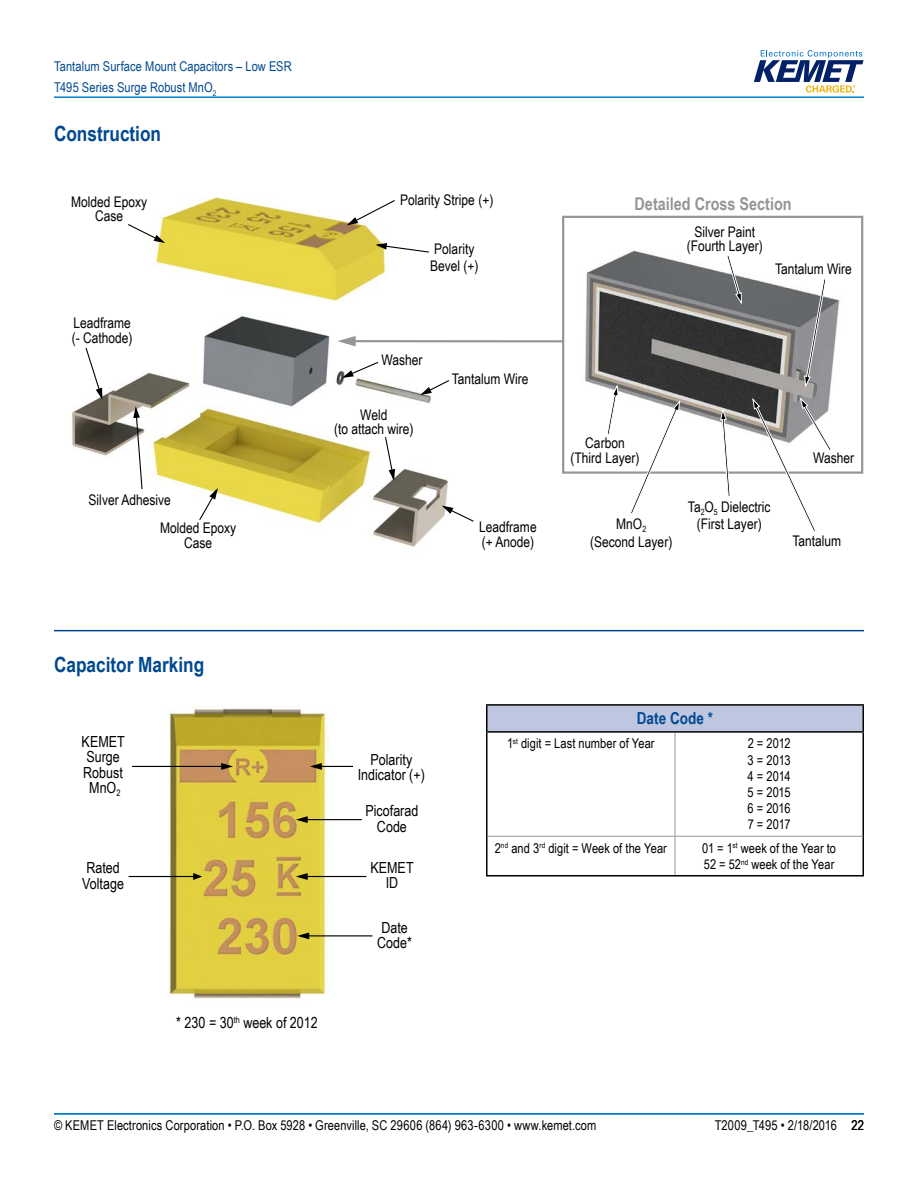
<style>
.page{position:relative;width:918px;height:1188px;background:#fff}
.page>*{position:absolute;margin:0;border:0;box-sizing:border-box;transform-origin:0 0}
.t1{font:700 21px "Arial Narrow";color:#004990}
.t2{font:700 17.55px "Arial Narrow";color:#939598}
.t3{font:700 16.5px "Arial Narrow";letter-spacing:.005em;color:#004990}
.t4{font:15.3px/15.3px "Arial Narrow";color:#000;text-align:center}
.t5{font:14.7px/14.7px "Arial Narrow";color:#000;text-align:center}
.t6{font:13.5px/16.2px "Arial Narrow";letter-spacing:.005em;color:#000;text-align:justify}
.t7{font:13.5px/21px "Arial Narrow";letter-spacing:.005em;color:#004990}
</style>
<div class="page">
<hr style="left:54px;top:1113px;width:810px;height:2px;background:#007dc3">
<hr style="left:54px;top:96px;width:810px;height:2px;background:#007dc3">
<svg style="left:754px;top:50px;width:110px;height:43px"></svg>
<hr style="left:54px;top:630px;width:810px;height:1px;background:#004990">
<img style="left:72px;top:197px;width:517px;height:350px">
<img style="left:451px;top:216px;width:413px;height:311px">
<svg style="left:85px;top:347px;width:18px;height:55px"></svg>
<svg style="left:439px;top:504px;width:36px;height:19px"></svg>
<svg style="left:418px;top:379px;width:32px;height:17px"></svg>
<svg style="left:127px;top:223px;width:41px;height:21px"></svg>
<svg style="left:198px;top:486px;width:21px;height:35px"></svg>
<svg style="left:373px;top:242px;width:57px;height:11px"></svg>
<svg style="left:384px;top:436px;width:12px;height:47px"></svg>
<svg style="left:132px;top:404px;width:11px;height:86px"></svg>
<svg style="left:340px;top:361px;width:39px;height:18px"></svg>
<svg style="left:344px;top:199px;width:52px;height:28px"></svg>
<svg style="left:329px;top:333px;width:233px;height:16px"></svg>
<div style="left:562px;top:216px;width:301px;height:258px;border:2px solid #939598"></div>
<svg style="left:726px;top:254px;width:16px;height:51px"></svg>
<svg style="left:804px;top:278px;width:23px;height:111px;background:#9c9c9f"></svg>
<svg style="left:752px;top:396px;width:80px;height:135px"></svg>
<svg style="left:720px;top:407px;width:11px;height:90px"></svg>
<svg style="left:606px;top:383px;width:13px;height:52px"></svg>
<svg style="left:629px;top:399px;width:52px;height:116px"></svg>
<img style="left:128px;top:707px;width:245px;height:292px">
<hr style="left:132px;top:766px;width:90px;height:1px;background:#000">
<svg style="left:220px;top:762px;width:16px;height:9px"></svg>
<hr style="left:129px;top:876px;width:65px;height:1px;background:#000">
<svg style="left:192px;top:872px;width:12px;height:9px"></svg>
<hr style="left:321px;top:766px;width:32px;height:1px;background:#000">
<svg style="left:307px;top:762px;width:16px;height:9px"></svg>
<hr style="left:307px;top:819px;width:55px;height:1px;background:#000">
<svg style="left:293px;top:815px;width:16px;height:9px"></svg>
<hr style="left:307px;top:876px;width:59px;height:1px;background:#000">
<svg style="left:293px;top:872px;width:16px;height:9px"></svg>
<hr style="left:308px;top:935px;width:65px;height:1px;background:#000">
<svg style="left:295px;top:931px;width:15px;height:9px"></svg>
<div style="left:487px;top:705px;width:376px;height:27px;background:#bfc6e0"></div>
<hr style="left:675px;top:733px;width:1px;height:103px;background:#939598">
<hr style="left:488px;top:836px;width:187px;height:1px;background:#939598">
<hr style="left:675px;top:836px;width:187px;height:1px;background:#939598">
<hr style="left:675px;top:837px;width:1px;height:38px;background:#939598">
<hr style="left:486px;top:733px;width:2px;height:103px;background:#000">
<hr style="left:862px;top:733px;width:2px;height:103px;background:#000">
<hr style="left:486px;top:836px;width:2px;height:39px;background:#000">
<hr style="left:862px;top:836px;width:2px;height:39px;background:#000">
<hr style="left:486px;top:875px;width:189px;height:2px;background:#000">
<hr style="left:675px;top:875px;width:189px;height:2px;background:#000">
<hr style="left:486px;top:704px;width:189px;height:2px;background:#000">
<hr style="left:486px;top:706px;width:2px;height:25px;background:#000">
<hr style="left:675px;top:704px;width:189px;height:2px;background:#000">
<hr style="left:862px;top:706px;width:2px;height:25px;background:#000">
<hr style="left:486px;top:731px;width:189px;height:2px;background:#000">
<hr style="left:675px;top:731px;width:189px;height:2px;background:#000">
<p class="t7" style="left:54px;top:55px;width:239px">Tantalum Surface Mount Capacitors – Low ESR<br>T495 Series Surge Robust MnO<sub>2</sub></p>
<h1 class="t1" style="left:54px;top:118px;width:109px">Construction</h1>
<p class="t5" style="left:71px;top:194px;width:78px">Molded Epoxy<br>Case</p>
<p class="t5" style="left:72px;top:315px;width:62px;text-align:left">Leadframe (- Cathode)</p>
<p class="t5" style="left:89px;top:492px;width:84px">Silver Adhesive</p>
<p class="t5" style="left:160px;top:520px;width:78px">Molded Epoxy<br>Case</p>
<p class="t5" style="left:400px;top:192px;width:95px">Polarity Stripe (+)</p>
<p class="t2" style="left:635px;top:190px;width:159px">Detailed Cross Section</p>
<p class="t5" style="left:430px;top:239px;width:50px;line-height:17.5px;text-align:left">Polarity<br>Bevel (+)</p>
<p class="t5" style="left:382px;top:352px;width:42px">Washer</p>
<p class="t5" style="left:334px;top:406px;width:81px">Weld<br>(to attach wire)</p>
<p class="t5" style="left:452px;top:371px;width:78px">Tantalum Wire</p>
<p class="t5" style="left:479px;top:519px;width:59px;text-align:left">Leadframe (+ Anode)</p>
<p class="t5" style="left:687px;top:223px;width:78px">Silver Paint (Fourth Layer)</p>
<p class="t5" style="left:775px;top:261px;width:78px">Tantalum Wire</p>
<p class="t5" style="left:571px;top:435px;width:70px">Carbon (Third Layer)</p>
<p class="t5" style="left:590px;top:514px;width:84px;line-height:17.5px">MnO<sub>2<br></sub>(Second Layer)</p>
<p class="t5" style="left:688px;top:497px;width:84px;line-height:17.5px">Ta<sub>2</sub>O<sub>5</sub> Dielectric (First Layer)</p>
<p class="t5" style="left:813px;top:450px;width:42px">Washer</p>
<p class="t5" style="left:792px;top:533px;width:50px">Tantalum</p>
<h1 class="t1" style="left:54px;top:649px;width:152px">Capacitor Marking</h1>
<p class="t4" style="left:82px;top:733px;width:45px">KEMET<br>Surge<br>Robust<br>MnO<sub>2</sub></p>
<p class="t4" style="left:82px;top:860px;width:43px;text-align:left">Rated<br>Voltage</p>
<p class="t4" style="left:176px;top:1014px;width:143px">* 230 = 30<sup>th</sup> week of 2012</p>
<p class="t4" style="left:358px;top:752px;width:69px">Polarity<br>Indicator (+)</p>
<p class="t4" style="left:366px;top:803px;width:54px">Picofarad<br>Code</p>
<p class="t4" style="left:371px;top:859px;width:45px">KEMET<br>ID</p>
<p class="t4" style="left:377px;top:919px;width:36px;text-align:left">Date<br>Code*</p>
<p class="t3" style="left:637px;top:706px;width:78px">Date Code *</p>
<p class="t6" style="left:507px;top:735px;width:149px">1<sup>st</sup> digit = Last number of Year</p>
<p class="t6" style="left:748px;top:735px;width:45px">2 = 2012<br>3 = 2013<br>4 = 2014<br>5 = 2015<br>6 = 2016<br>7 = 2017</p>
<p class="t6" style="left:495px;top:839px;width:174px">2<sup>nd</sup> and 3<sup>rd</sup> digit = Week of the Year</p>
<p class="t6" style="left:702px;top:839px;width:136px">01 = 1<sup>st</sup> week of the Year to<br>52 = 52<sup>nd</sup> week of the Year</p>
<p class="t6" style="left:54px;top:1117px;width:544px">© KEMET Electronics Corporation • P.O. Box 5928 • Greenville, SC 29606 (864) 963-6300 • www.kemet.com</p>
<p class="t6" style="left:715px;top:1117px;width:151px">T2009_T495 • 2/18/2016 22</p>
</div>
